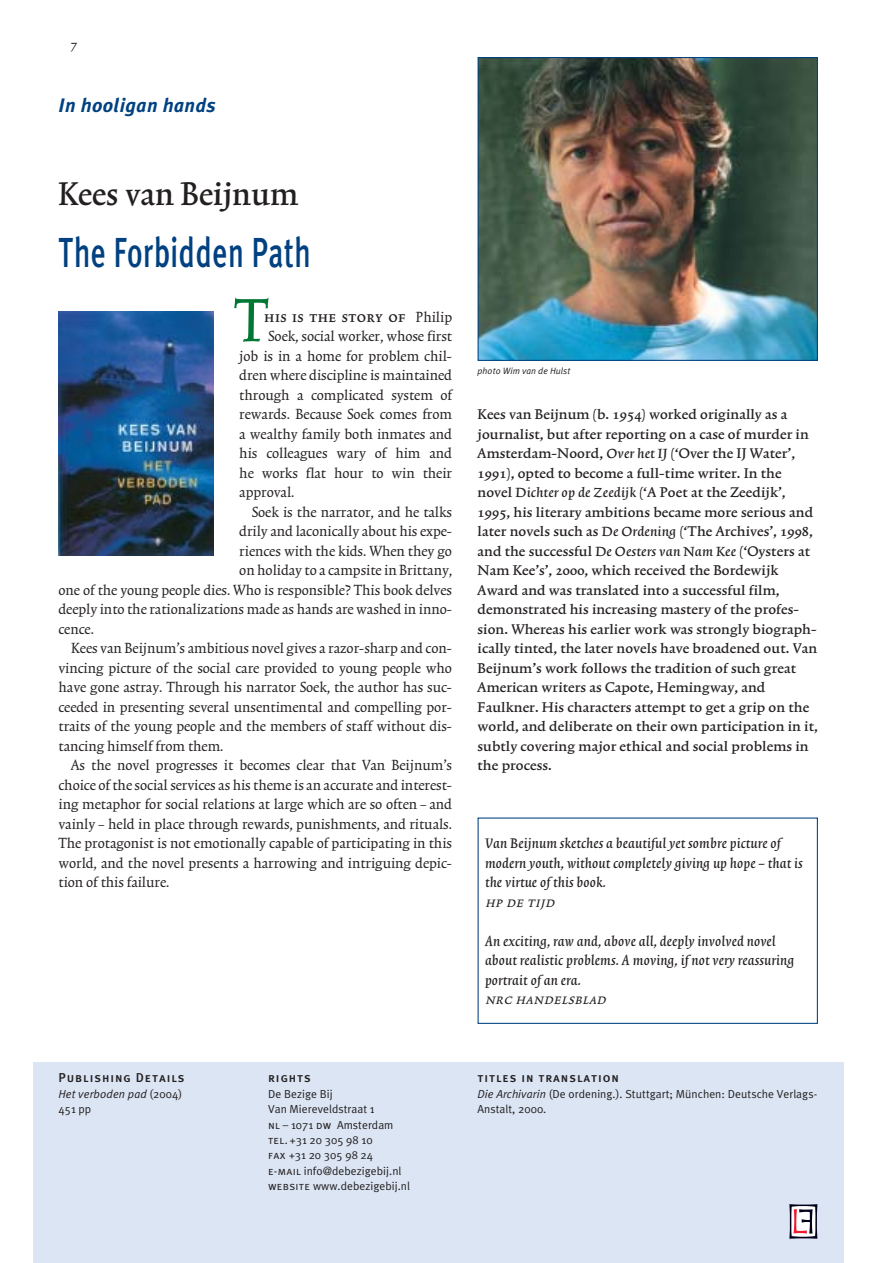
<style>
.page{position:relative;width:893px;height:1263px;background:#fff}
.page>*{position:absolute;margin:0;border:0;box-sizing:border-box;transform-origin:0 0}
.t1{font:72.3px "Trinite No 1 Rom Con";color:#007732}
.t2{font:500 42px "Meta Plus";letter-spacing:.02em;color:#004181;scale:.7 1}
.t3{font:39px "Trinite No 1 Med Con";letter-spacing:.005em;color:#231f1f}
.t4{font:italic 700 19.5px "Meta Plus";letter-spacing:.02em;color:#004181}
.t5{font:17.4px/19.5px "Trinite No 1 Rom Con";color:#231f1f;text-align:justify}
.t6{font:17.4px/19.5px "Trinite No 1 Med Ita";letter-spacing:.01em;color:#231f1f}
.t7{font:17.4px "Trinite No 1 Med Con Exp";letter-spacing:.025em;color:#231f1f}
.t8{font:16.65px/19.5px "Trinite No 1 Med Wid";letter-spacing:.01em;color:#231f1f}
.t9{font:italic 16.65px "Trinite No 1 Rom Wid Exp";letter-spacing:.025em;color:#231f1f}
.t10{font:15.9px "Trinite No 1 Rom Con";color:#231f1f}
.t11{font:12.9px "Meta Plus Medium Caps";letter-spacing:.075em;color:#231f1f}
.t12{font:11.7px/15.5px "Meta Plus Normal";letter-spacing:.005em;color:#231f1f}
.t13{font:italic 11.7px/15.5px "Meta Plus Normal";letter-spacing:.005em;color:#231f1f}
.t14{font:italic 9.15px "Meta Plus Normal";letter-spacing:.005em;color:#231f1f}
.s1{font-family:"Trinite No 1 Rom Con"}
.s2{font-family:"Vast Witversie 2"}
.s3{font-family:"Trinite No 1 Med Ita"}
.s4{font-style:normal}
.s5{font-family:"Meta Plus Normal Caps"}
.s6{font-style:italic}
</style>
<div class="page">
<div style="left:33px;top:1063px;width:810px;height:200px;background:#dbe5f4"></div>
<img style="left:479px;top:59px;width:336px;height:300px">
<div style="left:477px;top:57px;width:340px;height:304px;border:1px solid #004181"></div>
<div style="left:477px;top:818px;width:340px;height:206px;border:1px solid #004181"></div>
<img style="left:58px;top:312px;width:156px;height:244px">
<svg style="left:789px;top:1204px;width:28px;height:35px"></svg>
<svg style="left:791px;top:1206px;width:24px;height:31px"></svg>
<p class="t10" style="left:71px;top:39px;width:7px">7</p>
<p class="t4" style="left:58px;top:99px;width:159px">In hooligan hands</p>
<h3 class="t3" style="left:58px;top:181px;width:241px">Kees van Beijnum</h3>
<h2 class="t2" style="left:58px;top:238px;width:361px">The Forbidden Path</h2>
<h1 class="t1" style="left:234px;top:297px;width:36px">T</h1>
<p class="t7" style="left:264px;top:306px;width:189px">his is the story of <span class="s1">Philip</span></p>
<p class="t5" style="left:239px;top:328px;width:214px;text-indent:29px">Soek, social worker, whose first job is in a home for problem chil&shy;dren where discipline is maintained through a complicated system of rewards. Because Soek comes from a wealthy family both inmates and his colleagues wary of him and he works flat hour to win their approval.</p>
<p class="t5" style="left:252px;top:503px;width:201px">Soek is the narrator, and he talks</p>
<p class="t5" style="left:239px;top:523px;width:214px">drily and laconically about his expe-</p>
<p class="t5" style="left:239px;top:542px;width:214px">riences with the kids. When they go</p>
<p class="t5" style="left:239px;top:562px;width:214px">on holiday to a campsite in Brittany,</p>
<p class="t5" style="left:58px;top:581px;width:395px">one of the young people dies. Who is responsible? This book delves</p>
<p class="t5" style="left:58px;top:601px;width:395px">deeply into the rationalizations made as hands are washed in inno-</p>
<p class="t5" style="left:58px;top:620px;width:37px">cence.</p>
<p class="t5" style="left:71px;top:640px;width:382px">Kees van Beijnum’s ambitious novel gives a razor-sharp and con-</p>
<p class="t5" style="left:58px;top:659px;width:395px">vincing picture of the social care provided to young people who</p>
<p class="t5" style="left:58px;top:679px;width:395px">have gone astray. Through his narrator Soek, the author has suc-</p>
<p class="t5" style="left:58px;top:698px;width:395px">ceeded in presenting several unsentimental and compelling por-</p>
<p class="t5" style="left:58px;top:718px;width:395px">traits of the young people and the members of staff without dis-</p>
<p class="t5" style="left:58px;top:737px;width:166px">tancing himself from them.</p>
<p class="t5" style="left:71px;top:757px;width:382px">As the novel progresses it becomes clear that Van Beijnum’s</p>
<p class="t5" style="left:58px;top:776px;width:395px">choice of the social services as his theme is an accurate and interest-</p>
<p class="t5" style="left:58px;top:796px;width:395px">ing metaphor for social relations at large which are so often<span class="s2">6</span>–<span class="s2">6</span>and</p>
<p class="t5" style="left:58px;top:815px;width:395px">vainly<span class="s2">6</span>– held in place through rewards, punishments, and rituals.</p>
<p class="t5" style="left:58px;top:835px;width:395px">The protagonist is not emotionally capable of participating in this</p>
<p class="t5" style="left:58px;top:854px;width:395px">world, and the novel presents a harrowing and intriguing depic-</p>
<p class="t5" style="left:58px;top:874px;width:112px">tion of this failure.</p>
<p class="t14" style="left:477px;top:368px;width:94px">photo Wim van de Hulst</p>
<p class="t8" style="left:477px;top:406px;width:341px">Kees van Beijnum (b. 1954) worked originally as a journalist, but after reporting on a case of murder in Amsterdam-Noord, <span class="s3">Over het IJ</span> (‘Over the IJ Water’, 1991), opted to become a full-time writer. In the novel <span class="s3">Dichter op de Zeedijk</span> (‘A Poet at the Zeedijk’, 1995, his literary ambitions became more serious and later novels such as <span class="s3">De Ordening</span> (‘The Archives’, 1998, and the successful <span class="s3">De Oesters van Nam Kee</span> (‘Oysters at Nam Kee’s’, 2000, which received the Bordewijk Award and was translated into a successful film, demonstrated his increasing mastery of the profes&shy;sion. Whereas his earlier work was strongly biograph&shy;ically tinted, the later novels have broadened out. Van Beijnum’s work follows the tradition of such great American writers as Capote, Hemingway, and Faulkner. His characters attempt to get a grip on the world, and deliberate on their own participation in it, subtly covering major ethical and social problems in the process.</p>
<p class="t6" style="left:485px;top:835px;width:319px">Van Beijnum sketches a beautiful yet sombre picture of modern youth, without completely giving up hope – that is the virtue of this book.</p>
<p class="t9" style="left:485px;top:891px;width:73px">hp de tijd</p>
<p class="t6" style="left:485px;top:932px;width:311px">An exciting, raw and, above all, deeply involved novel about realistic problems. A moving, if not very reassuring portrait of an era.</p>
<p class="t9" style="left:485px;top:989px;width:124px">nrc handelsblad</p>
<p class="t11" style="left:58px;top:1070px;width:128px">Publishing Details</p>
<p class="t13" style="left:58px;top:1087px;width:125px">Het verboden pad <span class="s4">(2004)<br>451 pp</span></p>
<p class="t11" style="left:268px;top:1070px;width:44px">rights</p>
<p class="t12" style="left:268px;top:1087px;width:143px">De Bezige Bij<br>Van Miereveldstraat 1<br><span class="s5">nl</span> – 1071 <span class="s5">dw</span> Amsterdam <span class="s5">tel</span>. +31 20 305 98 10<br><span class="s5">fax</span> +31 20 305 98 24<br><span class="s5">e-mail</span> info@debezigebij.nl <span class="s5">website</span> www.debezigebij.nl</p>
<p class="t11" style="left:477px;top:1070px;width:143px">titles in translation</p>
<p class="t12" style="left:477px;top:1087px;width:341px"><span class="s6">Die Archivarin</span> (De ordening.). Stuttgart; München: Deutsche Verlags-<br>Anstalt, 2000.</p>
</div>
